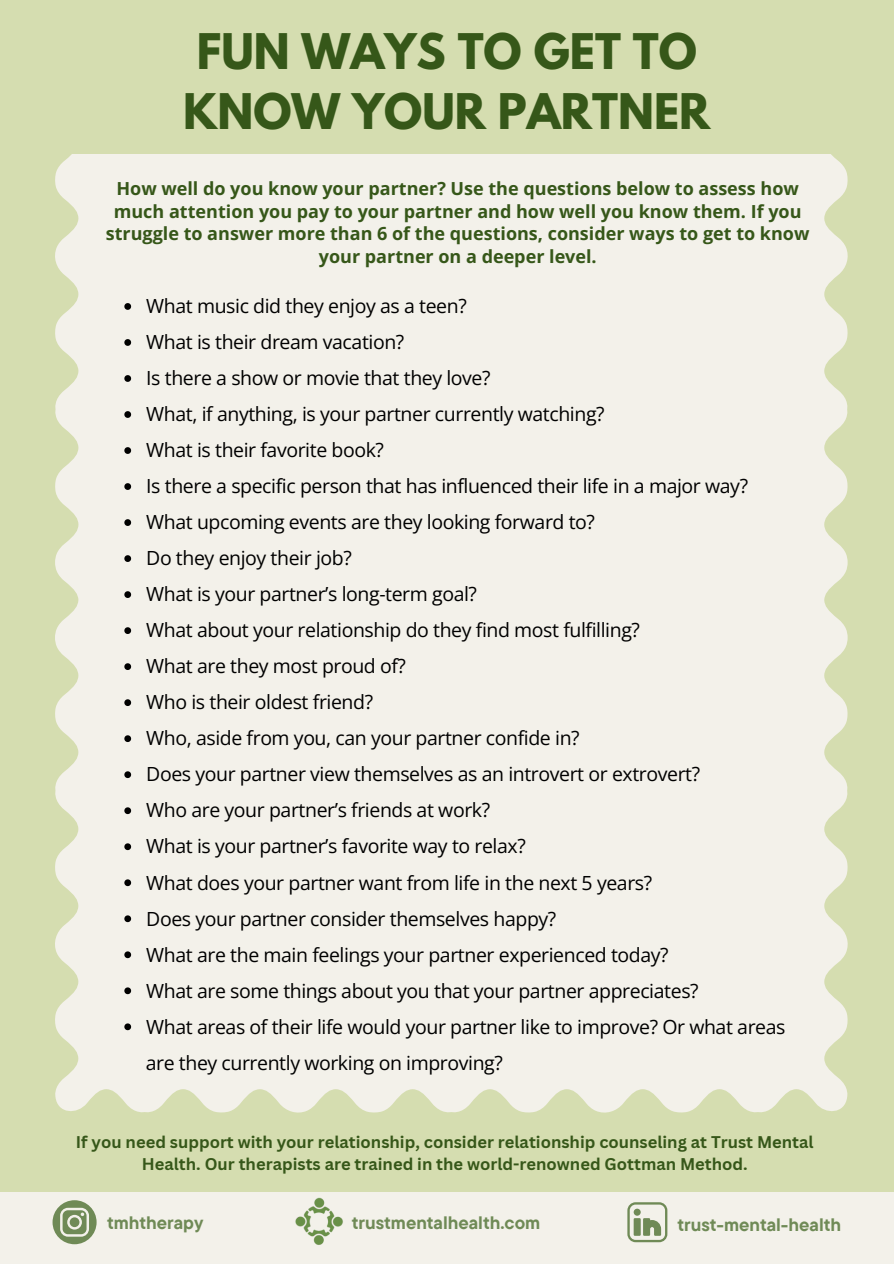
<style>
.page{position:relative;width:894px;height:1264px;background:#fff}
.page>*{position:absolute;margin:0;border:0;box-sizing:border-box;transform-origin:0 0}
.t1{font:700 43.5px/60.8px "League Spartan";color:#365719;text-align:center}
.t2{font:19.5px "Open Sans";letter-spacing:-.02em;color:#000}
.t3{font:700 18px/22.5px "Open Sans";color:#365719;text-align:center}
.t4{font:700 18px "TT Commons Pro";color:#6f8a56}
.t5{font:700 16.5px/22.5px "Canva Sans";color:#365719;text-align:center}
</style>
<div class="page">
<div style="left:0;top:0;width:893px;height:1263px;background:#d5ddb0"></div>
<div style="left:0;top:1192px;width:893px;height:71px;background:#f3f1ea"></div>
<img style="left:293px;top:1195px;width:53px;height:54px">
<svg style="left:53px;top:1200px;width:43px;height:44px;background:#a0b08d"></svg>
<svg style="left:627px;top:1202px;width:40px;height:40px;background:#b9c3a8"></svg>
<div style="left:633px;top:1208px;width:7px;height:7px;background:#6f8a56;border-radius:50%"></div>
<div style="left:55px;top:154px;width:793px;height:959px;background:#f3f1ea"></div>
<svg style="left:124px;top:303px;width:7px;height:7px"></svg>
<svg style="left:124px;top:339px;width:7px;height:7px"></svg>
<svg style="left:124px;top:375px;width:7px;height:7px"></svg>
<svg style="left:124px;top:411px;width:7px;height:7px"></svg>
<svg style="left:124px;top:447px;width:7px;height:7px"></svg>
<svg style="left:124px;top:483px;width:7px;height:7px"></svg>
<svg style="left:124px;top:519px;width:7px;height:7px"></svg>
<svg style="left:124px;top:555px;width:7px;height:7px"></svg>
<svg style="left:124px;top:591px;width:7px;height:7px"></svg>
<svg style="left:124px;top:627px;width:7px;height:7px"></svg>
<svg style="left:124px;top:663px;width:7px;height:7px"></svg>
<svg style="left:124px;top:699px;width:7px;height:7px"></svg>
<svg style="left:124px;top:735px;width:7px;height:7px"></svg>
<svg style="left:124px;top:771px;width:7px;height:7px"></svg>
<svg style="left:124px;top:807px;width:7px;height:7px"></svg>
<svg style="left:124px;top:843px;width:7px;height:7px"></svg>
<svg style="left:124px;top:879px;width:7px;height:7px"></svg>
<svg style="left:124px;top:915px;width:7px;height:7px"></svg>
<svg style="left:124px;top:951px;width:7px;height:7px"></svg>
<svg style="left:124px;top:987px;width:7px;height:7px"></svg>
<svg style="left:124px;top:1023px;width:7px;height:7px"></svg>
<p class="t1" style="left:183px;top:26px;width:528px">FUN WAYS TO GET TO<br>KNOW YOUR PARTNER</p>
<p class="t3" style="left:106px;top:177px;width:705px">How well do you know your partner? Use the questions below to assess how much attention you pay to your partner and how well you know them. If you struggle to answer more than 6 of the questions, consider ways to get to know your partner on a deeper level.</p>
<p class="t2" style="left:146px;top:292px;width:322px">What music did they enjoy as a teen?</p>
<p class="t2" style="left:146px;top:328px;width:259px">What is their dream vacation?</p>
<p class="t2" style="left:146px;top:364px;width:346px">Is there a show or movie that they love?</p>
<p class="t2" style="left:146px;top:400px;width:459px">What, if anything, is your partner currently watching?</p>
<p class="t2" style="left:146px;top:436px;width:239px">What is their favorite book?</p>
<p class="t2" style="left:146px;top:472px;width:603px">Is there a specific person that has influenced their life in a major way?</p>
<p class="t2" style="left:146px;top:508px;width:450px">What upcoming events are they looking forward to?</p>
<p class="t2" style="left:146px;top:544px;width:207px">Do they enjoy their job?</p>
<p class="t2" style="left:146px;top:580px;width:332px">What is your partner’s long-term goal?</p>
<p class="t2" style="left:146px;top:616px;width:495px">What about your relationship do they find most fulfilling?</p>
<p class="t2" style="left:146px;top:652px;width:261px">What are they most proud of?</p>
<p class="t2" style="left:146px;top:688px;width:228px">Who is their oldest friend?</p>
<p class="t2" style="left:146px;top:724px;width:435px">Who, aside from you, can your partner confide in?</p>
<p class="t2" style="left:146px;top:760px;width:555px">Does your partner view themselves as an introvert or extrovert?</p>
<p class="t2" style="left:146px;top:796px;width:345px">Who are your partner’s friends at work?</p>
<p class="t2" style="left:146px;top:832px;width:381px">What is your partner’s favorite way to relax?</p>
<p class="t2" style="left:146px;top:868px;width:507px">What does your partner want from life in the next 5 years?</p>
<p class="t2" style="left:146px;top:904px;width:411px">Does your partner consider themselves happy?</p>
<p class="t2" style="left:146px;top:940px;width:523px">What are the main feelings your partner experienced today?</p>
<p class="t2" style="left:146px;top:976px;width:553px">What are some things about you that your partner appreciates?</p>
<p class="t2" style="left:146px;top:1012px;width:640px">What areas of their life would your partner like to improve? Or what areas</p>
<h3 class="t2" style="left:146px;top:1048px;width:358px">are they currently working on improving?</h3>
<h2 class="t5" style="left:76px;top:1129px;width:739px">If you need support with your relationship, consider relationship counseling at Trust Mental<br>Health. Our therapists are trained in the world-renowned Gottman Method.</h2>
<p class="t4" style="left:107px;top:1210px;width:98px">tmhtherapy</p>
<h1 class="t4" style="left:352px;top:1210px;width:190px">trustmentalhealth.com</h1>
<h2 class="t4" style="left:677px;top:1212px;width:165px">trust-mental-health</h2>
</div>
